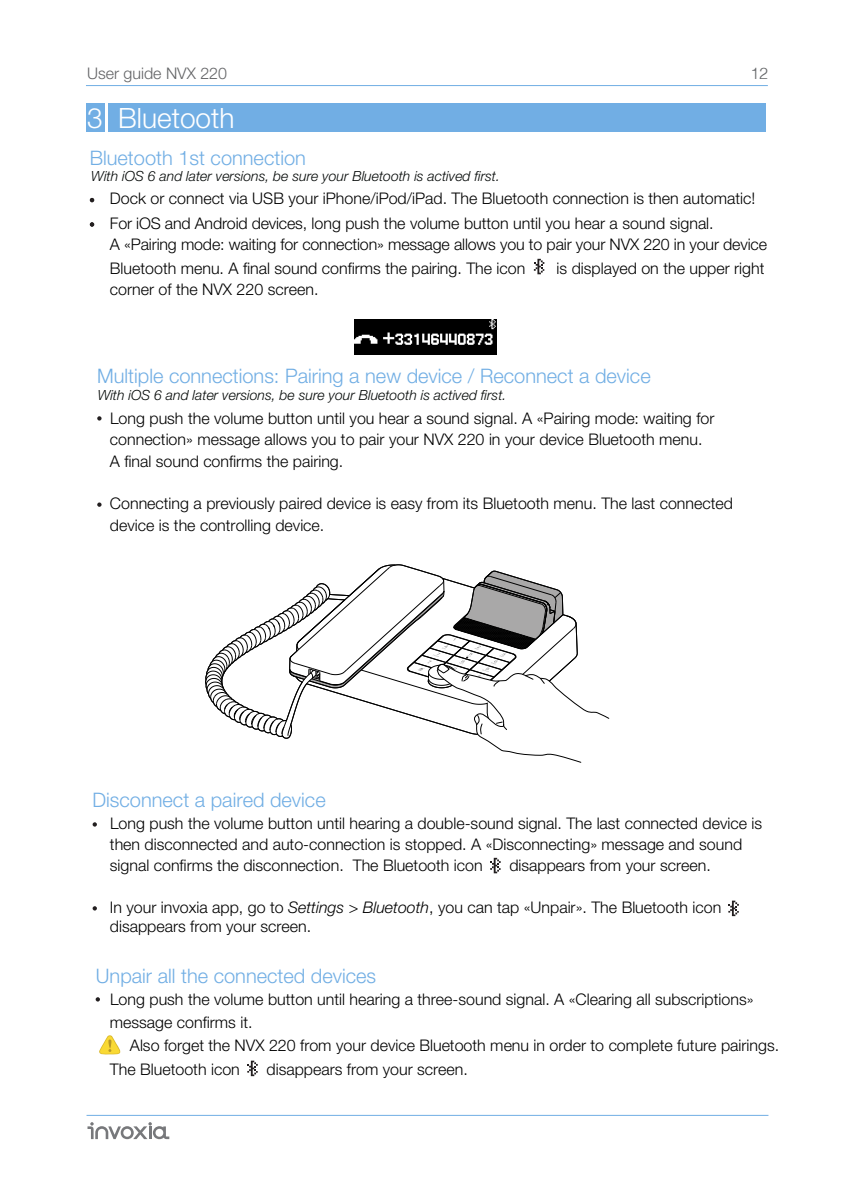
<style>
.page{position:relative;width:851px;height:1191px;background:#fff}
.page>*{position:absolute;margin:0;border:0;box-sizing:border-box;transform-origin:0 0}
.t1{font:300 28px "Helvetica Neue";color:#fff}
.t2{font:300 20px "Helvetica Neue";color:#71aee4}
.t3{font:300 16px/24.4px "Helvetica Neue";color:#000}
.t4{font:300 16px "Helvetica Neue";color:#636466}
.t5{font:300 16px "Helvetica";color:#636567}
.t6{font:italic 300 14px "Helvetica Neue";color:#040807}
.s1{font-style:italic}
</style>
<div class="page">
<div style="left:86px;top:104px;width:680px;height:28px;background:#71aee4"></div>
<hr style="left:105px;top:99px;width:3px;height:38px;background:#fff">
<svg style="left:87px;top:1122px;width:82px;height:17px"></svg>
<hr style="left:86px;top:85px;width:681px;height:1px;background:#71aee4">
<hr style="left:86px;top:1114px;width:682px;height:1px;background:#71aee4">
<svg style="left:205px;top:564px;width:404px;height:199px"></svg>
<svg style="left:90px;top:198px;width:4px;height:4px"></svg>
<svg style="left:90px;top:222px;width:4px;height:5px"></svg>
<svg style="left:97px;top:416px;width:4px;height:4px"></svg>
<svg style="left:93px;top:822px;width:4px;height:4px"></svg>
<svg style="left:93px;top:906px;width:4px;height:4px"></svg>
<svg style="left:96px;top:997px;width:4px;height:4px"></svg>
<svg style="left:97px;top:502px;width:4px;height:5px"></svg>
<svg style="left:99px;top:1035px;width:22px;height:20px"></svg>
<svg style="left:533px;top:259px;width:11px;height:15px"></svg>
<svg style="left:728px;top:900px;width:10px;height:16px"></svg>
<svg style="left:490px;top:858px;width:10px;height:15px"></svg>
<svg style="left:247px;top:1060px;width:11px;height:16px"></svg>
<img style="left:354px;top:319px;width:142px;height:36px">
<p class="t4" style="left:87px;top:60px;width:141px">User guide NVX 220</p>
<p class="t5" style="left:750px;top:60px;width:19px">12</p>
<h1 class="t1" style="left:87px;top:95px;width:149px">3 Bluetooth</h1>
<p class="t2" style="left:90px;top:141px;width:217px">Bluetooth 1st connection</p>
<p class="t6" style="left:91px;top:165px;width:410px">With iOS 6 and later versions, be sure your Bluetooth is actived first.</p>
<p class="t3" style="left:110px;top:186px;width:646px">Dock or connect via USB your iPhone/iPod/iPad. The Bluetooth connection is then automatic!<br>For iOS and Android devices, long push the volume button until you hear a sound signal.</p>
<p class="t3" style="left:110px;top:232px;width:658px">A «Pairing mode: waiting for connection» message allows you to pair your NVX 220 in your device</p>
<p class="t3" style="left:110px;top:255px;width:417px">Bluetooth menu. A final sound confirms the pairing. The icon</p>
<p class="t3" style="left:556px;top:255px;width:209px">is displayed on the upper right</p>
<p class="t3" style="left:110px;top:276px;width:210px">corner of the NVX 220 screen.</p>
<p class="t2" style="left:97px;top:360px;width:555px">Multiple connections: Pairing a new device / Reconnect a device</p>
<p class="t6" style="left:98px;top:384px;width:410px">With iOS 6 and later versions, be sure your Bluetooth is actived first.</p>
<p class="t3" style="left:110px;top:405px;width:605px">Long push the volume button until you hear a sound signal. A «Pairing mode: waiting for</p>
<p class="t3" style="left:110px;top:426px;width:594px">connection» message allows you to pair your NVX 220 in your device Bluetooth menu.</p>
<p class="t3" style="left:110px;top:448px;width:235px">A final sound confirms the pairing.</p>
<p class="t3" style="left:110px;top:490px;width:624px">Connecting a previously paired device is easy from its Bluetooth menu. The last connected</p>
<p class="t3" style="left:110px;top:512px;width:216px">device is the controlling device.</p>
<p class="t2" style="left:92px;top:784px;width:235px">Disconnect a paired device</p>
<p class="t3" style="left:110px;top:810px;width:653px">Long push the volume button until hearing a double-sound signal. The last connected device is</p>
<p class="t3" style="left:110px;top:831px;width:633px">then disconnected and auto-connection is stopped. A «Disconnecting» message and sound</p>
<p class="t3" style="left:110px;top:852px;width:374px">signal confirms the disconnection. The Bluetooth icon</p>
<p class="t3" style="left:509px;top:852px;width:203px">disappears from your screen.</p>
<p class="t3" style="left:110px;top:896px;width:612px;line-height:19.2px">In your invoxia app, go to <span class="s1">Settings &gt; Bluetooth</span>, you can tap «Unpair». The Bluetooth icon disappears from your screen.</p>
<p class="t2" style="left:96px;top:960px;width:282px">Unpair all the connected devices</p>
<p class="t3" style="left:110px;top:986px;width:645px">Long push the volume button until hearing a three-sound signal. A «Clearing all subscriptions»</p>
<p class="t3" style="left:110px;top:1009px;width:144px">message confirms it.</p>
<p class="t3" style="left:130px;top:1032px;width:650px">Also forget the NVX 220 from your device Bluetooth menu in order to complete future pairings.</p>
<p class="t3" style="left:110px;top:1055px;width:131px">The Bluetooth icon</p>
<p class="t3" style="left:266px;top:1055px;width:203px">disappears from your screen.</p>
</div>
